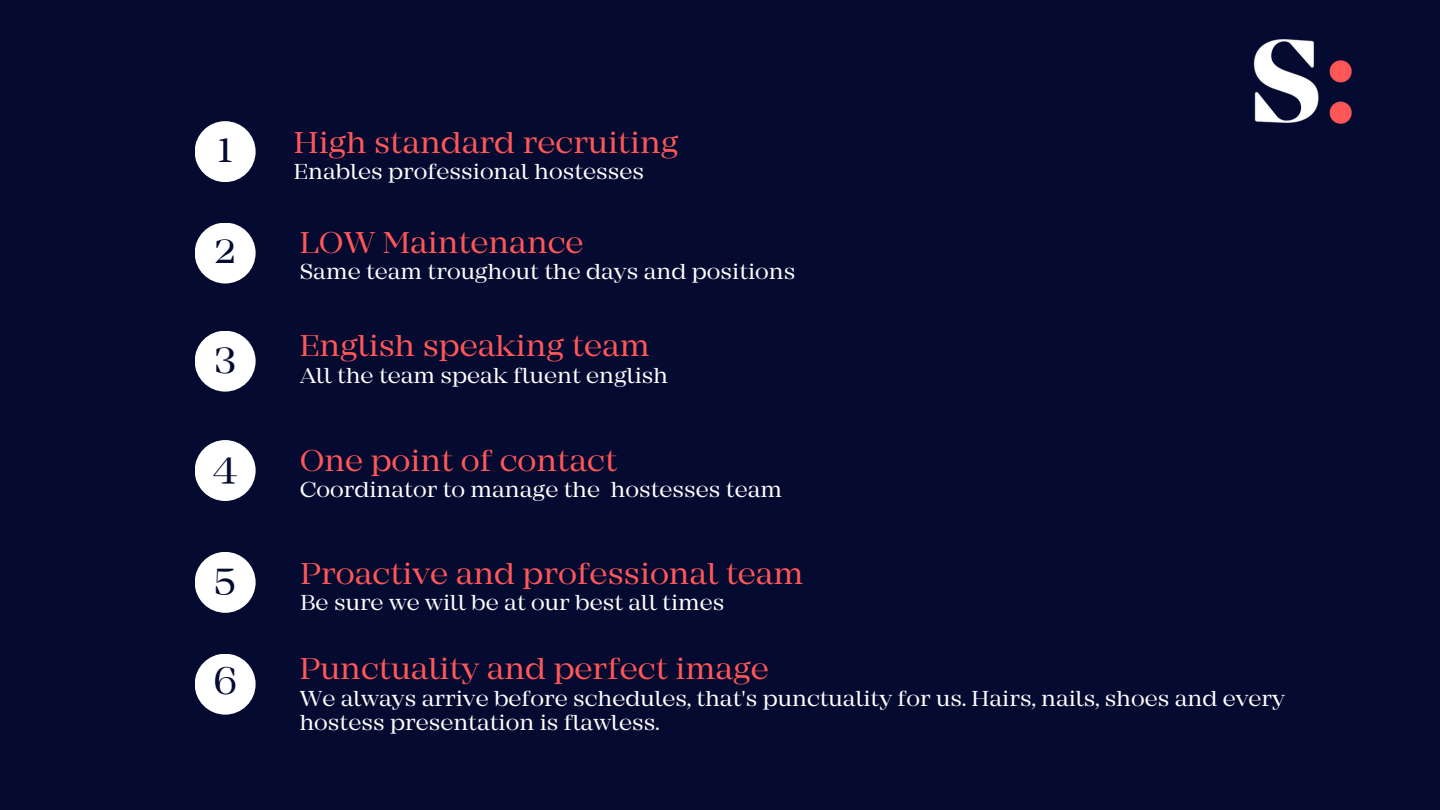
<style>
.page{position:relative;width:1440px;height:810px;background:#050a30}
.page>*{position:absolute;margin:0;border:0;box-sizing:border-box;transform-origin:0 0}
.t1{font:40px "Mirador Book DEMO";color:#050a30}
.t2{font:31.2px "Mirador Book DEMO";color:#ff5757}
.t3{font:22.5px/24px "Mirador Book DEMO";color:#fff}
</style>
<div class="page">
<div style="left:195px;top:121px;width:61px;height:61px;background:#fff;border-radius:50%"></div>
<div style="left:195px;top:223px;width:61px;height:61px;background:#fff;border-radius:50%"></div>
<div style="left:195px;top:331px;width:61px;height:61px;background:#fff;border-radius:50%"></div>
<div style="left:195px;top:440px;width:61px;height:61px;background:#fff;border-radius:50%"></div>
<div style="left:195px;top:552px;width:61px;height:61px;background:#fff;border-radius:50%"></div>
<div style="left:195px;top:654px;width:61px;height:61px;background:#fff;border-radius:50%"></div>
<img style="left:1253px;top:39px;width:99px;height:85px">
<p class="t1" style="left:218px;top:128px;width:16px">1</p>
<p class="t1" style="left:215px;top:229px;width:23px">2</p>
<p class="t1" style="left:214px;top:337px;width:23px">3</p>
<p class="t1" style="left:213px;top:447px;width:26px">4</p>
<p class="t1" style="left:215px;top:558px;width:23px">5</p>
<p class="t1" style="left:214px;top:660px;width:25px">6</p>
<p class="t2" style="left:294px;top:126px;width:386px">High standard recruiting</p>
<p class="t3" style="left:294px;top:161px;width:352px">Enables professional hostesses</p>
<p class="t2" style="left:300px;top:226px;width:285px">LOW Maintenance</p>
<p class="t3" style="left:300px;top:262px;width:497px">Same team troughout the days and positions</p>
<p class="t2" style="left:300px;top:330px;width:352px">English speaking team</p>
<p class="t3" style="left:300px;top:365px;width:370px">All the team speak fluent english</p>
<p class="t2" style="left:300px;top:444px;width:319px">One point of contact</p>
<p class="t3" style="left:300px;top:479px;width:484px">Coordinator to manage the hostesses team</p>
<p class="t2" style="left:300px;top:558px;width:505px">Proactive and professional team</p>
<p class="t3" style="left:300px;top:593px;width:426px">Be sure we will be at our best all times</p>
<p class="t2" style="left:300px;top:653px;width:471px">Punctuality and perfect image</p>
<p class="t3" style="left:300px;top:688px;width:987px">We always arrive before schedules, that's punctuality for us. Hairs, nails, shoes and every hostess presentation is flawless.</p>
</div>
